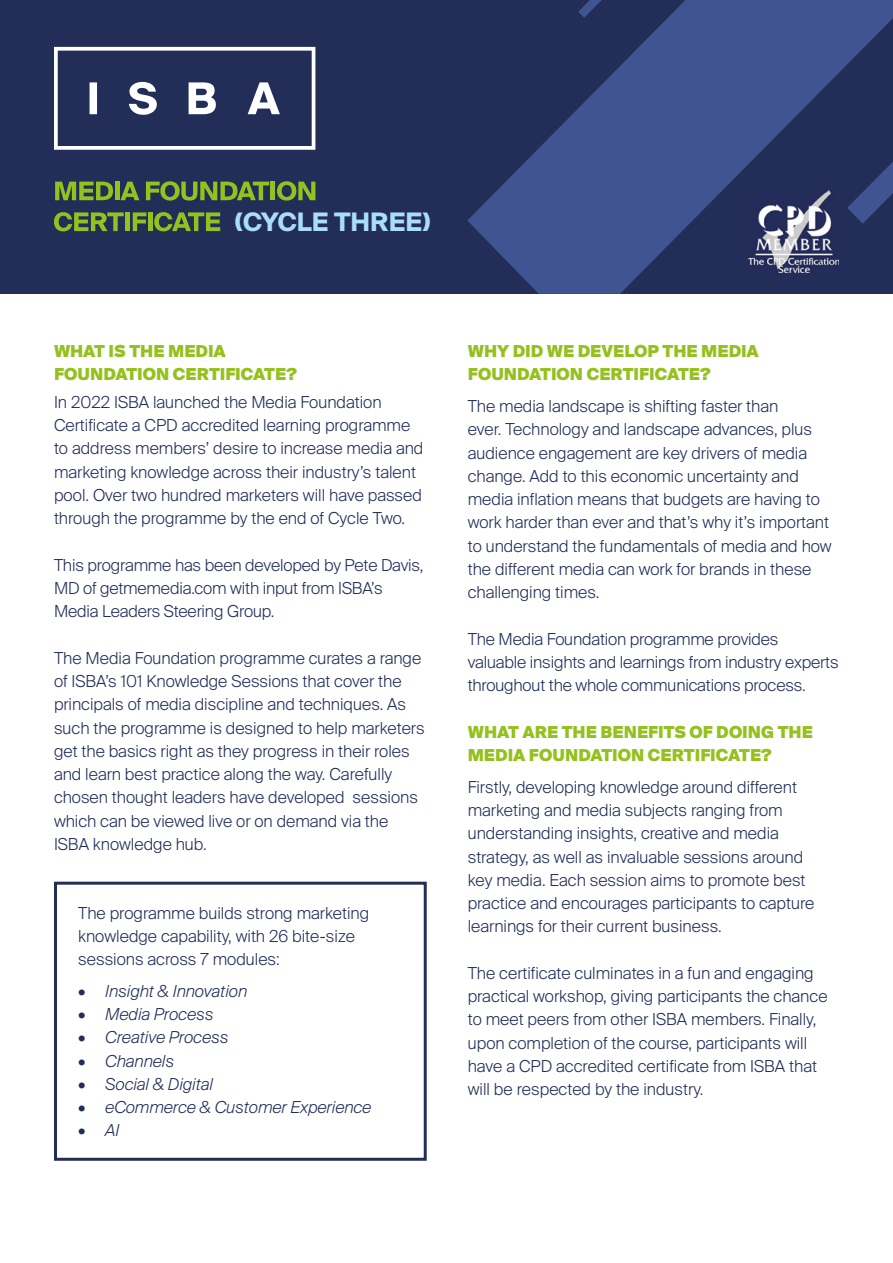
<style>
.page{position:relative;width:893px;height:1263px;background:#fff}
.page>*{position:absolute;margin:0;border:0;box-sizing:border-box;transform-origin:0 0}
.t1{font:700 25.5px "Suisse Intl";color:#aaddf9}
.t2{font:300 16.5px/23.2px "Suisse Intl";color:#222e58}
.t3{font:900 16.5px/23.2px "Suisse Intl";color:#95c11f}
.t4{font:italic 300 16.5px "Suisse Intl";color:#222e58}
</style>
<div class="page">
<div style="left:0;top:0;width:893px;height:294px;background:#222e58"></div>
<svg style="left:54px;top:47px;width:261px;height:103px"></svg>
<svg style="left:55px;top:182px;width:58px;height:18px"></svg>
<hr style="left:115px;top:182px;width:4px;height:18px;background:#95c11f">
<svg style="left:120px;top:182px;width:19px;height:18px"></svg>
<svg style="left:146px;top:181px;width:123px;height:20px"></svg>
<hr style="left:271px;top:182px;width:4px;height:18px;background:#95c11f">
<svg style="left:277px;top:181px;width:38px;height:20px"></svg>
<svg style="left:54px;top:212px;width:70px;height:19px"></svg>
<div style="left:125px;top:212px;width:5px;height:19px;background:#95c11f"></div>
<svg style="left:133px;top:212px;width:13px;height:19px"></svg>
<hr style="left:148px;top:212px;width:4px;height:19px;background:#95c11f">
<svg style="left:154px;top:212px;width:66px;height:19px"></svg>
<svg style="left:467px;top:0;width:426px;height:294px;fill:#405492"></svg>
<svg style="left:578px;top:0;width:24px;height:18px"></svg>
<svg style="left:847px;top:145px;width:46px;height:79px"></svg>
<div style="left:54px;top:882px;width:373px;height:279px;border:3px solid #222e58"></div>
<h1 class="t1" style="left:235px;top:208px;width:197px">(CYCLE THREE)</h1>
<p class="t3" style="left:54px;top:340px;width:244px">WHAT IS THE MEDIA<br>FOUNDATION CERTIFICATE?</p>
<p class="t2" style="left:54px;top:391px;width:371px">In 2022 ISBA launched the Media Foundation Certificate a CPD accredited learning programme to address members’ desire to increase media and marketing knowledge across their industry’s talent pool. Over two hundred marketers will have passed through the programme by the end of Cycle Two.</p>
<p class="t2" style="left:54px;top:553px;width:371px">This programme has been developed by Pete Davis,<br>MD of getmemedia.com with input from ISBA’s<br>Media Leaders Steering Group.</p>
<p class="t2" style="left:54px;top:646px;width:372px">The Media Foundation programme curates a range of ISBA’s 101 Knowledge Sessions that cover the principals of media discipline and techniques. As such the programme is designed to help marketers get the basics right as they progress in their roles and learn best practice along the way. Carefully chosen thought leaders have developed sessions which can be viewed live or on demand via the ISBA knowledge hub.</p>
<p class="t2" style="left:78px;top:901px;width:292px">The programme builds strong marketing knowledge capability, with 26 bite-size sessions across 7 modules:</p>
<p class="t4" style="left:78px;top:981px;width:170px">• Insight &amp; Innovation</p>
<p class="t4" style="left:78px;top:1005px;width:136px">• Media Process</p>
<p class="t4" style="left:78px;top:1028px;width:151px">• Creative Process</p>
<p class="t4" style="left:78px;top:1051px;width:97px">• Channels</p>
<p class="t4" style="left:78px;top:1074px;width:136px">• Social &amp; Digital</p>
<p class="t4" style="left:78px;top:1098px;width:295px">• eCommerce &amp; Customer Experience</p>
<p class="t4" style="left:78px;top:1121px;width:43px">• AI</p>
<p class="t3" style="left:468px;top:340px;width:293px">WHY DID WE DEVELOP THE MEDIA<br>FOUNDATION CERTIFICATE?</p>
<p class="t2" style="left:468px;top:395px;width:365px">The media landscape is shifting faster than<br>ever. Technology and landscape advances, plus audience engagement are key drivers of media change. Add to this economic uncertainty and media inflation means that budgets are having to work harder than ever and that’s why it’s important to understand the fundamentals of media and how the different media can work for brands in these challenging times.</p>
<p class="t2" style="left:468px;top:627px;width:372px">The Media Foundation programme provides valuable insights and learnings from industry experts throughout the whole communications process.</p>
<p class="t3" style="left:468px;top:720px;width:347px">WHAT ARE THE BENEFITS OF DOING THE<br>MEDIA FOUNDATION CERTIFICATE?</p>
<p class="t2" style="left:468px;top:775px;width:348px">Firstly, developing knowledge around different marketing and media subjects ranging from understanding insights, creative and media strategy, as well as invaluable sessions around key media. Each session aims to promote best practice and encourages participants to capture learnings for their current business.</p>
<p class="t2" style="left:468px;top:961px;width:361px">The certificate culminates in a fun and engaging practical workshop, giving participants the chance to meet peers from other ISBA members. Finally, upon completion of the course, participants will have a CPD accredited certificate from ISBA that will be respected by the industry.</p>
</div>
